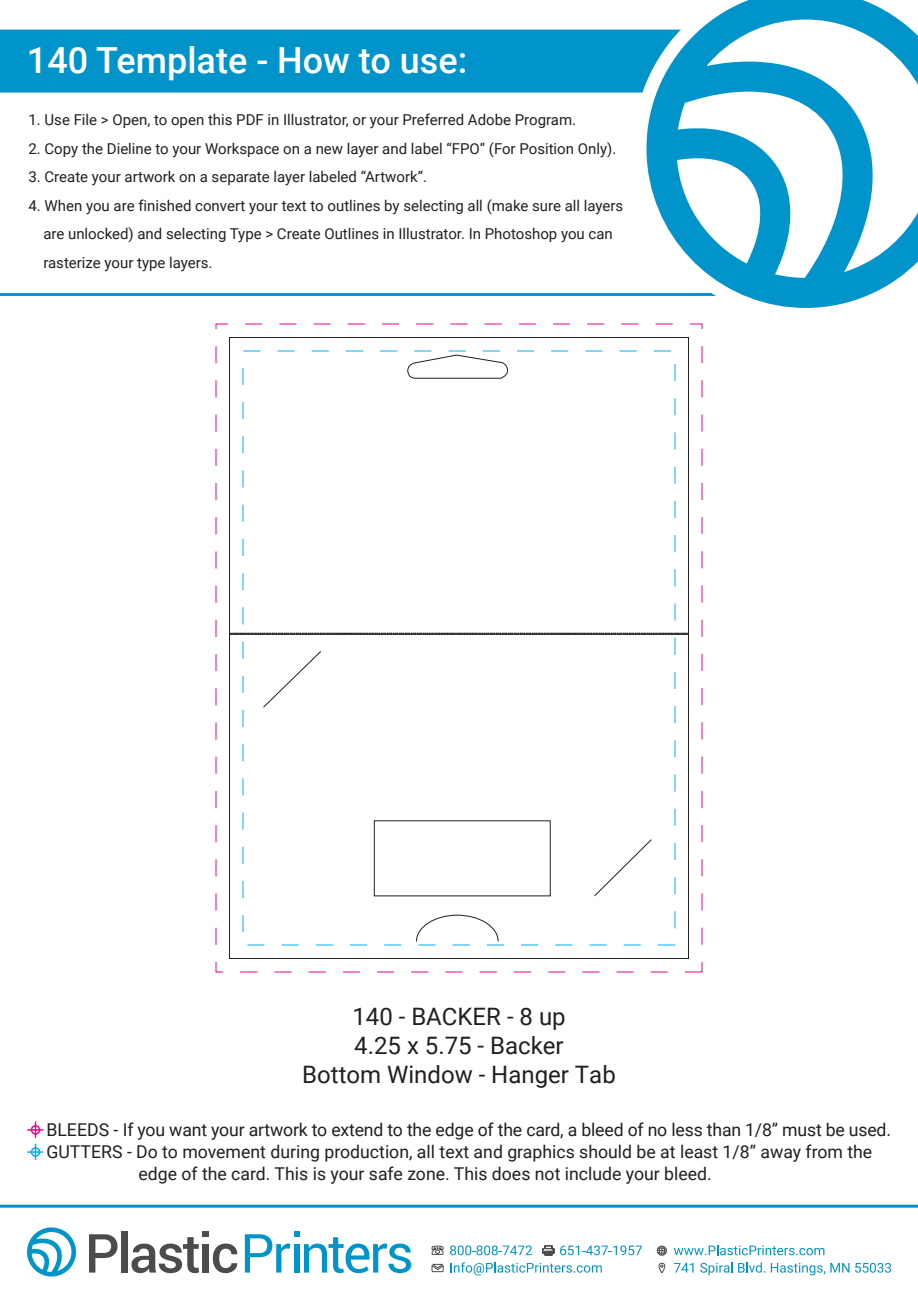
<style>
.page{position:relative;width:918px;height:1296px;background:#fff}
.page>*{position:absolute;margin:0;border:0;box-sizing:border-box;transform-origin:0 0}
.t1{font:500 36px "Roboto";color:#fff}
.t2{font:24px/28.8px "Roboto";color:#231f20;text-align:center}
.t3{font:17.7px "Roboto";color:#231f20}
.t4{font:15px/28.5px "Roboto";color:#231f20}
</style>
<div class="page">
<div style="left:0;top:30px;width:617px;height:63px;background:#0094ca"></div>
<hr style="left:0;top:293px;width:802px;height:3px;background:#0094ca">
<hr style="left:0;top:1205px;width:918px;height:3px;background:#0094ca">
<svg style="left:89px;top:1234px;width:29px;height:39px"></svg>
<div style="left:121px;top:1232px;width:7px;height:41px;background:#4b4c4d"></div>
<svg style="left:131px;top:1232px;width:106px;height:41px"></svg>
<svg style="left:245px;top:1232px;width:166px;height:41px"></svg>
<svg style="left:27px;top:1227px;width:50px;height:50px"></svg>
<svg style="left:674px;top:1245px;width:150px;height:10px"></svg>
<svg style="left:674px;top:1263px;width:20px;height:10px"></svg>
<svg style="left:700px;top:1262px;width:65px;height:13px"></svg>
<svg style="left:771px;top:1263px;width:120px;height:12px"></svg>
<div style="left:659px;top:1263px;width:6px;height:10px;border:1px solid #4b4c4d;border-radius:3px"></div>
<svg style="left:657px;top:1245px;width:10px;height:11px"></svg>
<svg style="left:450px;top:1245px;width:82px;height:10px"></svg>
<svg style="left:451px;top:1262px;width:151px;height:14px"></svg>
<svg style="left:431px;top:1245px;width:13px;height:10px"></svg>
<svg style="left:431px;top:1264px;width:13px;height:8px"></svg>
<svg style="left:542px;top:1245px;width:100px;height:10px"></svg>
<svg style="left:617px;top:29px;width:86px;height:300px"></svg>
<svg style="left:643px;top:0;width:275px;height:308px"></svg>
<svg style="left:27px;top:1122px;width:16px;height:16px"></svg>
<svg style="left:27px;top:1144px;width:16px;height:16px"></svg>
<svg style="left:229px;top:633px;width:460px;height:2px"></svg>
<svg style="left:594px;top:839px;width:58px;height:58px"></svg>
<svg style="left:263px;top:651px;width:58px;height:57px"></svg>
<svg style="left:416px;top:914px;width:83px;height:28px"></svg>
<svg style="left:407px;top:354px;width:101px;height:25px"></svg>
<div style="left:374px;top:820px;width:177px;height:76px;border:1px solid #231f20"></div>
<h1 class="t1" style="left:27px;top:35px;width:442px">140 Template - How to use:</h1>
<p class="t4" style="left:28px;top:105px;width:549px">1. Use File &gt; Open, to open this PDF in Illustrator, or your Preferred Adobe Program.</p>
<p class="t4" style="left:28px;top:134px;width:589px">2. Copy the Dieline to your Workspace on a new layer and label “FPO” (For Position Only).</p>
<p class="t4" style="left:28px;top:162px;width:400px">3. Create your artwork on a separate layer labeled “Artwork”.</p>
<p class="t4" style="left:43px;top:191px;width:582px;text-indent:-15px">4. When you are finished convert your text to outlines by selecting all (make sure all layers are unlocked) and selecting Type &gt; Create Outlines in Illustrator. In Photoshop you can rasterize your type layers.</p>
<h2 class="t2" style="left:302px;top:1001px;width:315px">140 - BACKER - 8 up<br>4.25 x 5.75 - Backer<br>Bottom Window - Hanger Tab</h2>
<p class="t3" style="left:46px;top:1117px;width:846px">BLEEDS - If you want your artwork to extend to the edge of the card, a bleed of no less than 1/8” must be used.</p>
<p class="t3" style="left:46px;top:1139px;width:827px">GUTTERS - Do to movement during production, all text and graphics should be at least 1/8” away from the</p>
<p class="t3" style="left:138px;top:1162px;width:575px">edge of the card. This is your safe zone. This does not include your bleed.</p>
</div>
